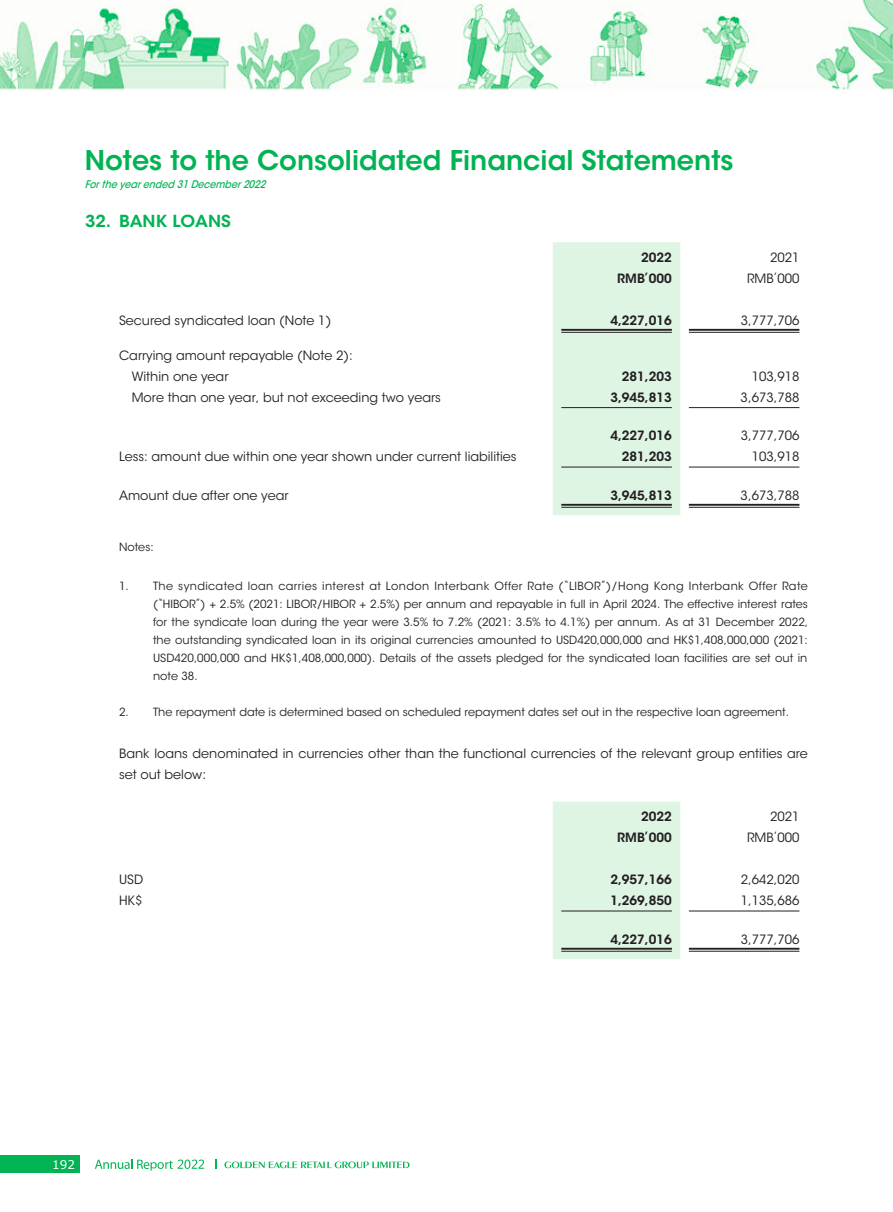
<style>
.page{position:relative;width:893px;height:1212px;background:#fff}
.page>*{position:absolute;margin:0;border:0;box-sizing:border-box;transform-origin:0 0}
.t1{font:600 27px "ITC Avant Garde Std";color:#00b353}
.t2{font:600 16.5px "ITC Avant Garde Std";color:#00b353;scale:1.05 1}
.t3{font:12.75px/21px "ITC Avant Garde Std";color:#231f20}
.t4{font:600 12.75px "ITC Avant Garde Std";color:#231f20}
.t5{font:12px "Verdana";color:#fff}
.t6{font:11.25px/18px "ITC Avant Garde Std";color:#231f20;text-align:justify}
.t7{font:italic 500 10.5px "ITC Avant Garde Std";color:#00b353;scale:.9 1}
</style>
<div class="page">
<img style="left:0;top:0;width:893px;height:1173px">
<div style="left:0;top:1155px;width:79px;height:18px;background:#00b353"></div>
<svg style="left:224px;top:1161px;width:185px;height:7px"></svg>
<svg style="left:215px;top:1159px;width:2px;height:10px"></svg>
<svg style="left:95px;top:1159px;width:109px;height:11px"></svg>
<div style="left:553px;top:242px;width:127px;height:273px;background:#dff5e4"></div>
<hr style="left:561px;top:329px;width:111px;height:2px;background:#231f20">
<hr style="left:561px;top:332px;width:111px;height:1px;background:#231f20">
<hr style="left:689px;top:329px;width:110px;height:2px;background:#231f20">
<hr style="left:689px;top:332px;width:110px;height:1px;background:#231f20">
<hr style="left:561px;top:407px;width:111px;height:1px;background:#231f20">
<hr style="left:689px;top:407px;width:110px;height:1px;background:#231f20">
<hr style="left:561px;top:467px;width:111px;height:1px;background:#231f20">
<hr style="left:689px;top:467px;width:110px;height:1px;background:#231f20">
<hr style="left:561px;top:504px;width:111px;height:2px;background:#231f20">
<hr style="left:561px;top:507px;width:111px;height:1px;background:#231f20">
<hr style="left:689px;top:504px;width:110px;height:2px;background:#231f20">
<hr style="left:689px;top:507px;width:110px;height:1px;background:#231f20">
<div style="left:553px;top:802px;width:127px;height:157px;background:#dff5e4"></div>
<hr style="left:561px;top:910px;width:111px;height:1px;background:#231f20">
<hr style="left:689px;top:910px;width:110px;height:1px;background:#231f20">
<hr style="left:561px;top:948px;width:111px;height:2px;background:#231f20">
<hr style="left:561px;top:951px;width:111px;height:1px;background:#231f20">
<hr style="left:689px;top:948px;width:110px;height:2px;background:#231f20">
<hr style="left:689px;top:951px;width:110px;height:1px;background:#231f20">
<h1 class="t1" style="left:85px;top:143px;width:650px">Notes to the Consolidated Financial Statements</h1>
<p class="t7" style="left:85px;top:177px;width:206px">Fortheyearended31December2022</p>
<h2 class="t2" style="left:85px;top:211px;width:140px">32. BANK LOANS</h2>
<p class="t4" style="left:641px;top:249px;width:32px">2022</p>
<p class="t3" style="left:770px;top:247px;width:31px">2021</p>
<p class="t4" style="left:617px;top:270px;width:56px">RMB’000</p>
<p class="t3" style="left:747px;top:268px;width:54px">RMB’000</p>
<p class="t3" style="left:119px;top:310px;width:214px">Secured syndicated loan (Note 1)</p>
<p class="t4" style="left:610px;top:312px;width:63px">4,227,016</p>
<p class="t3" style="left:741px;top:310px;width:60px">3,777,706</p>
<p class="t3" style="left:132px;top:345px;width:222px;text-indent:-13px">Carrying amount repayable (Note 2):<br>Within one year</p>
<p class="t4" style="left:622px;top:368px;width:51px">281,203</p>
<p class="t3" style="left:752px;top:366px;width:49px">103,918</p>
<p class="t3" style="left:132px;top:387px;width:311px">More than one year, but not exceeding two years</p>
<p class="t4" style="left:610px;top:389px;width:63px">3,945,813</p>
<p class="t3" style="left:741px;top:387px;width:60px">3,673,788</p>
<p class="t4" style="left:610px;top:427px;width:63px">4,227,016</p>
<p class="t3" style="left:741px;top:425px;width:60px">3,777,706</p>
<p class="t3" style="left:119px;top:446px;width:399px">Less: amount due within one year shown under current liabilities</p>
<p class="t4" style="left:622px;top:448px;width:51px">281,203</p>
<p class="t3" style="left:752px;top:446px;width:49px">103,918</p>
<p class="t3" style="left:119px;top:485px;width:171px">Amount due after one year</p>
<p class="t4" style="left:610px;top:487px;width:63px">3,945,813</p>
<p class="t3" style="left:741px;top:485px;width:60px">3,673,788</p>
<p class="t6" style="left:119px;top:538px;width:36px">Notes:</p>
<p class="t6" style="left:153px;top:577px;width:656px;text-indent:-34px">1. The syndicated loan carries interest at London Interbank Offer Rate (“LIBOR”)/Hong Kong Interbank Offer Rate (“HIBOR”) + 2.5% (2021: LIBOR/HIBOR + 2.5%) per annum and repayable in full in April 2024. The effective interest rates for the syndicate loan during the year were 3.5% to 7.2% (2021: 3.5% to 4.1%) per annum. As at 31 December 2022, the outstanding syndicated loan in its original currencies amounted to USD420,000,000 and HK$1,408,000,000 (2021:<br>USD420,000,000 and HK$1,408,000,000). Details of the assets pledged for the syndicated loan facilities are set out in note 38.</p>
<p class="t6" style="left:119px;top:703px;width:671px">2. The repayment date is determined based on scheduled repayment dates set out in the respective loan agreement.</p>
<p class="t3" style="left:119px;top:743px;width:690px">Bank loans denominated in currencies other than the functional currencies of the relevant group entities are set out below:</p>
<p class="t4" style="left:641px;top:808px;width:32px">2022</p>
<p class="t3" style="left:770px;top:806px;width:31px">2021</p>
<p class="t4" style="left:617px;top:829px;width:56px">RMB’000</p>
<p class="t3" style="left:747px;top:827px;width:54px">RMB’000</p>
<p class="t3" style="left:119px;top:869px;width:26px">USD</p>
<p class="t4" style="left:610px;top:871px;width:63px">2,957,166</p>
<p class="t3" style="left:741px;top:869px;width:60px">2,642,020</p>
<p class="t3" style="left:119px;top:890px;width:25px">HK$</p>
<p class="t4" style="left:610px;top:892px;width:63px">1,269,850</p>
<p class="t3" style="left:741px;top:890px;width:60px">1,135,686</p>
<p class="t4" style="left:610px;top:931px;width:63px">4,227,016</p>
<p class="t3" style="left:741px;top:928px;width:60px">3,777,706</p>
<p class="t5" style="left:52px;top:1156px;width:24px">192</p>
</div>
